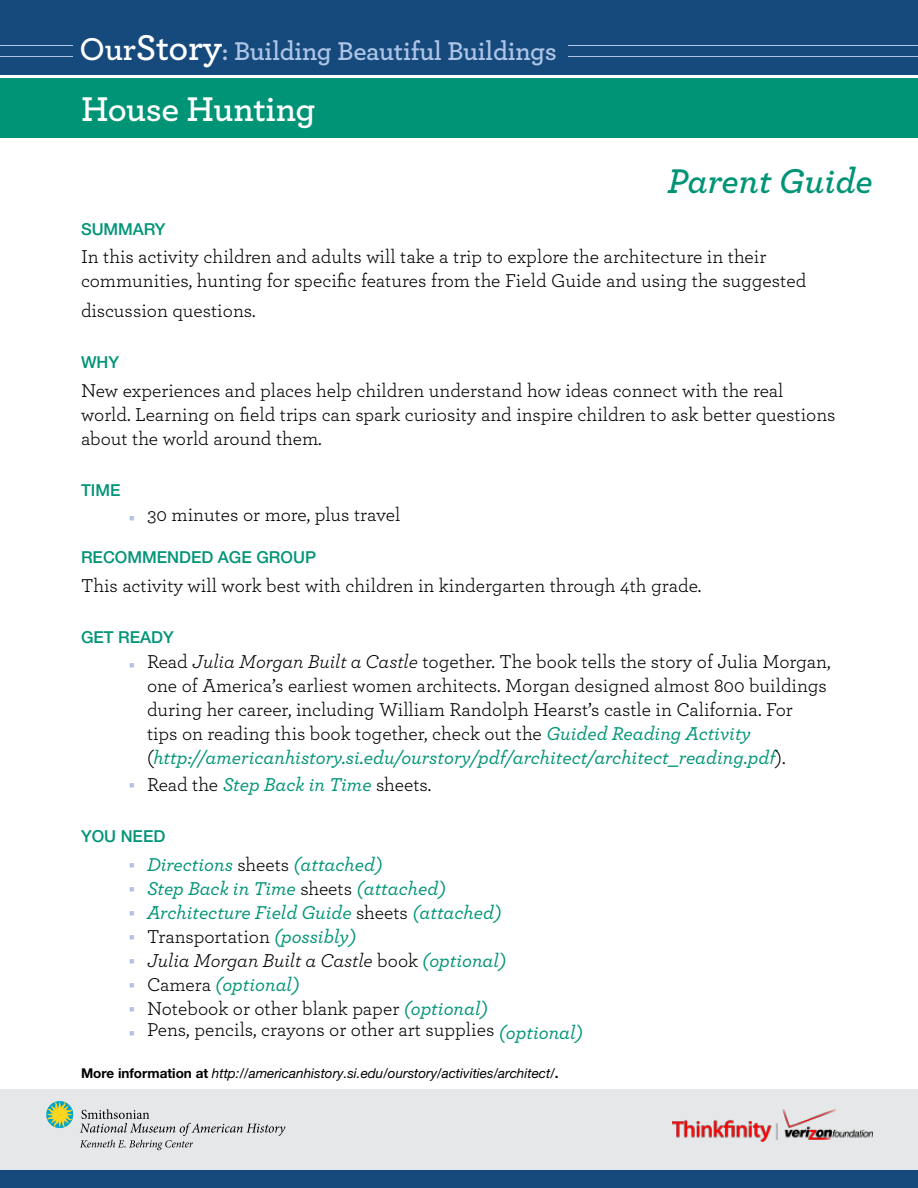
<style>
.page{position:relative;width:918px;height:1188px;background:#fff}
.page>*{position:absolute;margin:0;border:0;box-sizing:border-box;transform-origin:0 0}
.t1{font:600 36px "Archer";letter-spacing:-.01em;color:#fff}
.t2{font:italic 600 36px "Archer";letter-spacing:-.005em;color:#009477}
.t3{font:600 27px "Archer";letter-spacing:-.01em;color:#aec5e7}
.t4{font:19.5px/24px "Archer";color:#000}
.t5{font:italic 500 19.5px "Archer";color:#009477}
.t6{font:italic 19.5px "Archer";color:#000}
.t7{font:500 16.5px "Helvetica Neue LT Std";color:#009477}
.t8{font:italic 13.5px "Helvetica Neue LT Std";color:#000}
.s1{font-size:33px;color:#fff}
.s2{font-size:37.5px;color:#fff}
.s3{color:#aec5e7}
.s4{font-style:italic}
.s5{font-weight:500;font-style:italic;color:#009477}
.s6{font-weight:400;font-style:normal;color:#000}
.s7{font-style:normal}
.s8{font-weight:500;color:#009477}
.s9{font-weight:700;font-style:normal}
</style>
<div class="page">
<div style="left:0;top:78px;width:918px;height:60px;background:#009477"></div>
<div style="left:0;top:0;width:918px;height:75px;background:#174a7c"></div>
<hr style="left:0;top:56px;width:918px;height:1px;background:#aec5e7">
<hr style="left:0;top:46px;width:918px;height:1px;background:#aec5e7">
<div style="left:74px;top:30px;width:494px;height:39px;background:#174a7c"></div>
<div style="left:0;top:1089px;width:918px;height:99px;background:#e6e7e8"></div>
<svg style="left:46px;top:1101px;width:239px;height:49px"></svg>
<div style="left:0;top:1170px;width:918px;height:18px;background:#174a7c"></div>
<img style="left:673px;top:1110px;width:200px;height:32px">
<h2 class="t3" style="left:80px;top:31px;width:479px"><span class="s1">Our</span><span class="s2">Story</span>: Building Beautiful Buildings</h2>
<h1 class="t1" style="left:81px;top:82px;width:236px">House Hunting</h1>
<h1 class="t2" style="left:668px;top:154px;width:207px">Parent Guide</h1>
<p class="t7" style="left:81px;top:219px;width:86px">SUMMARY</p>
<p class="t4" style="left:81px;top:244px;width:727px">In this activity children and adults will take a trip to explore the architecture in their communities, hunting for specific features from the Field Guide and using the suggested</p>
<p class="t4" style="left:81px;top:298px;width:176px">discussion questions.</p>
<p class="t7" style="left:81px;top:353px;width:40px">WHY</p>
<p class="t4" style="left:81px;top:377px;width:756px">New experiences and places help children understand how ideas connect with the real world. Learning on field trips can spark curiosity and inspire children to ask better questions about the world around them.</p>
<p class="t7" style="left:81px;top:480px;width:41px">TIME</p>
<p class="t4" style="left:129px;top:502px;width:273px"><span class="s3">■</span> 30 minutes or more, plus travel</p>
<p class="t7" style="left:81px;top:548px;width:237px">RECOMMENDED AGE GROUP</p>
<p class="t4" style="left:81px;top:572px;width:622px">This activity will work best with children in kindergarten through 4th grade.</p>
<p class="t7" style="left:81px;top:627px;width:94px">GET READY</p>
<p class="t4" style="left:147px;top:649px;width:685px;text-indent:-18px"><span class="s3">■</span> Read <span class="s4">Julia Morgan Built a Castle</span> together. The book tells the story of Julia Morgan, one of America’s earliest women architects. Morgan designed almost 800 buildings during her career, including William Randolph Hearst’s castle in California. For<br>tips on reading this book together, check out the <span class="s5">Guided Reading Activity </span>(<span class="s5">http://americanhistory.si.edu/ourstory/pdf/architect/architect_reading.pdf</span>).</p>
<p class="t4" style="left:129px;top:772px;width:304px"><sup>■</sup> Read the <span class="s5">Step Back in Time</span> sheets.</p>
<p class="t7" style="left:81px;top:827px;width:86px">YOU NEED</p>
<p class="t5" style="left:129px;top:850px;width:255px"><sup>■</sup> Directions <span class="s6">sheets</span> (attached)</p>
<p class="t5" style="left:129px;top:874px;width:318px"><sup>■</sup> Step Back in Time <span class="s6">sheets</span> (attached)</p>
<p class="t5" style="left:129px;top:898px;width:374px"><sup>■</sup> Architecture Field Guide <span class="s6">sheets</span> (attached)</p>
<p class="t4" style="left:129px;top:923px;width:229px"><sup>■</sup> Transportation <span class="s5">(possibly)</span></p>
<p class="t6" style="left:129px;top:946px;width:379px"><sup>■</sup> Julia Morgan Built a Castle <span class="s7">book</span> <span class="s8">(optional)</span></p>
<p class="t5" style="left:129px;top:970px;width:172px"><sup>■</sup> <span class="s6">Camera</span> (optional)</p>
<p class="t4" style="left:129px;top:995px;width:360px"><sup>■</sup> Notebook or other blank paper <span class="s5">(optional)</span></p>
<p class="t4" style="left:129px;top:1016px;width:455px"><span class="s3">■</span> Pens, pencils, crayons or other art supplies <span class="s5">(optional)</span></p>
<p class="t8" style="left:81px;top:1065px;width:479px"><span class="s9">More information at</span> http://americanhistory.si.edu/ourstory/activities/architect/<span class="s9">.</span></p>
</div>
